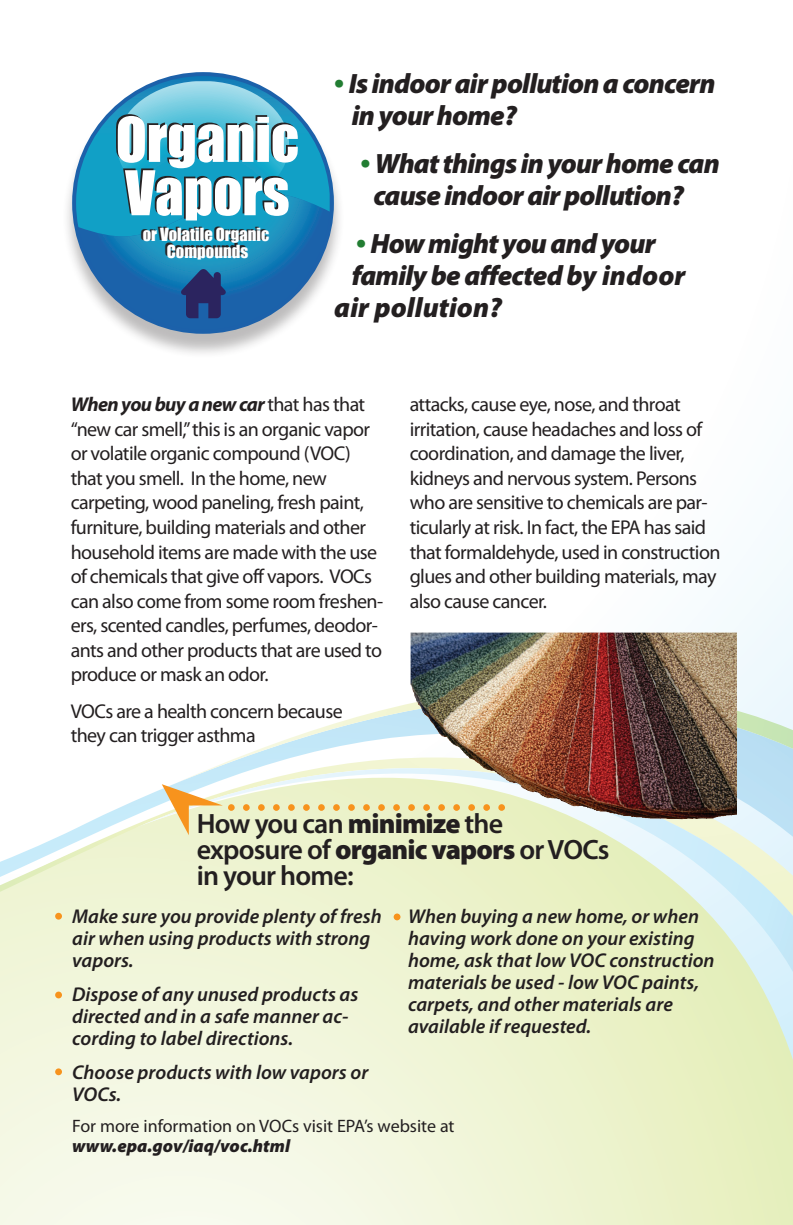
<style>
.page{position:relative;width:793px;height:1225px;background:#fff}
.page>*{position:absolute;margin:0;border:0;box-sizing:border-box;transform-origin:0 0}
.t1{font:60px "Times";color:#f7931d}
.Image{font:56.8px/53.4px "Impact";color:#fff}
.t2{font:italic 900 28px "Myriad Pro";letter-spacing:-.03em;color:#231f20}
.t3{font:600 28px "Myriad Pro";letter-spacing:-.03em;color:#231f20}
.t4{font:italic 900 28px/32px "Myriad Pro";color:#231f20}
.t5{font:20px/24.4px "Myriad Pro";letter-spacing:-.03em;color:#231f20}
.t6{font:italic 600 20px/22px "Myriad Pro";color:#231f20}
.t7{font:18px "Myriad Pro";color:#231f20}
.t8{font:italic 900 18px "Myriad Pro";color:#231f20}
.Image-2{font:16.6px/16.6px "Impact";color:#fff;text-align:center}
.s1{color:#227d32}
.s2{font-weight:700;font-style:italic}
.s3{font-weight:900}
</style>
<div class="page">
<svg style="left:0;top:1073px;width:792px;height:151px;background:#f0f5d9"></svg>
<img style="left:576px;top:666px;width:216px;height:20px">
<img style="left:321px;top:686px;width:471px;height:42px">
<svg style="left:0;top:728px;width:792px;height:345px"></svg>
<svg style="left:135px;top:768px;width:657px;height:238px;background:#e1e7ca"></svg>
<div style="left:55px;top:991px;width:7px;height:7px;background:#f7931d;border-radius:50%"></div>
<div style="left:55px;top:1068px;width:7px;height:6px;background:#f7931d;border-radius:50%"></div>
<div style="left:393px;top:913px;width:7px;height:7px;background:#f7931d;border-radius:50%"></div>
<div style="left:55px;top:912px;width:7px;height:7px;background:#f7931d;border-radius:50%"></div>
<svg style="left:162px;top:784px;width:61px;height:51px;background:#eedcae"></svg>
<div style="left:61px;top:75px;width:283px;height:283px;background:#231f20;opacity:.3"></div>
<svg style="left:76px;top:76px;width:253px;height:161px"></svg>
<svg style="left:78px;top:81px;width:251px;height:248px;background:#44a2c7"></svg>
<img style="left:410px;top:632px;width:166px;height:174px">
<p class="Image" style="left:116px;top:111px;width:185px">Organic<br>Vapors</p>
<p class="Image-2" style="left:143px;top:226px;width:128px">or Volatile Organic<br>Compounds</p>
<p class="t2" style="left:334px;top:65px;width:382px"><span class="s1">•</span> Is indoor air pollution a concern</p>
<p class="t2" style="left:351px;top:97px;width:167px">in your home?</p>
<p class="t2" style="left:360px;top:145px;width:361px"><span class="s1">•</span> What things in your home can</p>
<p class="t2" style="left:373px;top:177px;width:312px">cause indoor air pollution?</p>
<p class="t2" style="left:356px;top:225px;width:301px"><span class="s1">•</span> How might you and your</p>
<p class="t4" style="left:334px;top:259px;width:352px;text-indent:17px">family be affected by indoor air pollution?</p>
<p class="t5" style="left:71px;top:392px;width:314px"><span class="s2">When you buy a new car</span> that has that “new car smell,” this is an organic vapor or volatile organic compound (VOC) that you smell. In the home, new carpeting, wood paneling, fresh paint, furniture, building materials and other household items are made with the use of chemicals that give off vapors. VOCs can also come from some room freshen&shy;ers, scented candles, perfumes, deodor&shy;ants and other products that are used to produce or mask an odor.</p>
<p class="t5" style="left:71px;top:698px;width:273px">VOCs are a health concern because</p>
<p class="t5" style="left:71px;top:722px;width:186px">they can trigger asthma</p>
<p class="t5" style="left:409px;top:392px;width:312px">attacks, cause eye, nose, and throat irritation, cause headaches and loss of coordination, and damage the liver, kidneys and nervous system. Persons who are sensitive to chemicals are par&shy;ticularly at risk. In fact, the EPA has said that formaldehyde, used in construction glues and other building materials, may also cause cancer.</p>
<h1 class="t1" style="left:224px;top:756px;width:286px">...................</h1>
<p class="t3" style="left:197px;top:805px;width:308px">How you can <span class="s3">minimize</span> the</p>
<p class="t3" style="left:197px;top:831px;width:414px">exposure of <span class="s3">organic vapors</span> or VOCs</p>
<p class="t3" style="left:197px;top:857px;width:158px">in your home:</p>
<p class="t6" style="left:72px;top:904px;width:311px">Make sure you provide plenty of fresh air when using products with strong vapors.</p>
<p class="t6" style="left:72px;top:982px;width:287px">Dispose of any unused products as directed and in a safe manner ac&shy;cording to label directions.</p>
<p class="t6" style="left:72px;top:1060px;width:297px">Choose products with low vapors or<br>VOCs.</p>
<p class="t6" style="left:408px;top:904px;width:308px">When buying a new home, or when having work done on your existing home, ask that low VOC construction materials be used - low VOC paints, carpets, and other materials are available if requested.</p>
<p class="t7" style="left:72px;top:1114px;width:383px">For more information on VOCs visit EPA’s website at</p>
<p class="t8" style="left:72px;top:1133px;width:219px">www.epa.gov/iaq/voc.html</p>
</div>
